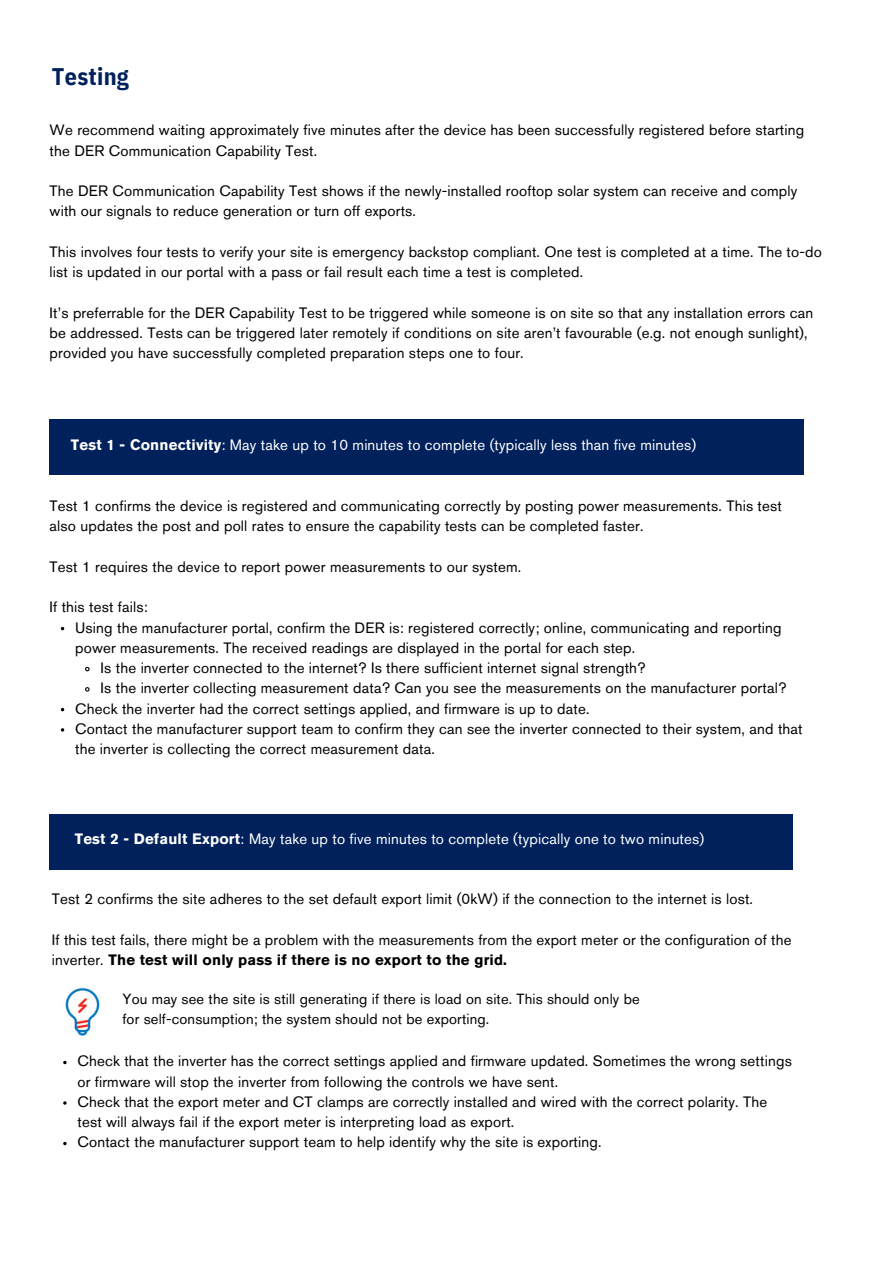
<style>
.page{position:relative;width:894px;height:1264px;background:#fff}
.page>*{position:absolute;margin:0;border:0;box-sizing:border-box;transform-origin:0 0}
.t1{font:700 24px "IBM Plex Sans Cond";letter-spacing:.01em;color:#00215b}
.t2{font:15px/20.2px "Akzidenz Grotesk Pro";letter-spacing:.01em;color:#000}
.t3{font:15px "Akzidenz Grotesk Pro";letter-spacing:.01em;color:#fff}
.t4{font:14.7px/20.2px "Akzidenz Grotesk Pro";letter-spacing:.01em;color:#000}
.s1{font-weight:700}
</style>
<div class="page">
<div style="left:50px;top:813px;width:743px;height:56px;background:#00215b"></div>
<svg style="left:63px;top:1060px;width:4px;height:4px"></svg>
<svg style="left:63px;top:1141px;width:4px;height:4px"></svg>
<div style="left:50px;top:419px;width:754px;height:55px;background:#00215b"></div>
<img style="left:65px;top:987px;width:35px;height:49px">
<svg style="left:85px;top:666px;width:5px;height:6px"></svg>
<svg style="left:85px;top:687px;width:5px;height:5px"></svg>
<p class="t1" style="left:52px;top:60px;width:78px">Testing</p>
<p class="t2" style="left:50px;top:121px;width:756px">We recommend waiting approximately five minutes after the device has been successfully registered before starting the DER Communication Capability Test.</p>
<p class="t2" style="left:50px;top:182px;width:749px">The DER Communication Capability Test shows if the newly-installed rooftop solar system can receive and comply with our signals to reduce generation or turn off exports.</p>
<p class="t2" style="left:50px;top:243px;width:773px">This involves four tests to verify your site is emergency backstop compliant. One test is completed at a time. The to-do list is updated in our portal with a pass or fail result each time a test is completed.</p>
<p class="t2" style="left:50px;top:304px;width:765px">It’s preferrable for the DER Capability Test to be triggered while someone is on site so that any installation errors can be addressed. Tests can be triggered later remotely if conditions on site aren’t favourable (e.g. not enough sunlight), provided you have successfully completed preparation steps one to four.</p>
<p class="t3" style="left:71px;top:439px;width:626px"><span class="s1">Test 1 - Connectivity</span>: May take up to 10 minutes to complete (typically less than five minutes)</p>
<p class="t2" style="left:50px;top:497px;width:733px">Test 1 confirms the device is registered and communicating correctly by posting power measurements. This test also updates the post and poll rates to ensure the capability tests can be completed faster.</p>
<p class="t2" style="left:50px;top:558px;width:473px">Test 1 requires the device to report power measurements to our system.</p>
<p class="t2" style="left:50px;top:598px;width:100px">If this test fails:</p>
<p class="t2" style="left:75px;top:618px;width:708px">Using the manufacturer portal, confirm the DER is: registered correctly; online, communicating and reporting power measurements. The received readings are displayed in the portal for each step.</p>
<p class="t2" style="left:101px;top:659px;width:546px">Is the inverter connected to the internet? Is there sufficient internet signal strength?</p>
<p class="t2" style="left:101px;top:679px;width:687px">Is the inverter collecting measurement data? Can you see the measurements on the manufacturer portal?</p>
<p class="t2" style="left:75px;top:699px;width:515px">Check the inverter had the correct settings applied, and firmware is up to date.</p>
<p class="t2" style="left:75px;top:720px;width:728px">Contact the manufacturer support team to confirm they can see the inverter connected to their system, and that the inverter is collecting the correct measurement data.</p>
<h1 class="t3" style="left:75px;top:832px;width:631px"><span class="s1">Test 2 - Default Export</span>: May take up to five minutes to complete (typically one to two minutes)</h1>
<p class="t2" style="left:52px;top:890px;width:702px">Test 2 confirms the site adheres to the set default export limit (0kW) if the connection to the internet is lost.</p>
<p class="t2" style="left:52px;top:931px;width:741px">If this test fails, there might be a problem with the measurements from the export meter or the configuration of the inverter. <span class="s1">The test will only pass if there is no export to the grid.</span></p>
<p class="t4" style="left:122px;top:990px;width:518px">You may see the site is still generating if there is load on site. This should only be for self-consumption; the system should not be exporting.</p>
<p class="t2" style="left:77px;top:1052px;width:715px">Check that the inverter has the correct settings applied and firmware updated. Sometimes the wrong settings or firmware will stop the inverter from following the controls we have sent.</p>
<p class="t2" style="left:77px;top:1093px;width:691px">Check that the export meter and CT clamps are correctly installed and wired with the correct polarity. The test will always fail if the export meter is interpreting load as export.</p>
<p class="t2" style="left:77px;top:1133px;width:525px">Contact the manufacturer support team to help identify why the site is exporting.</p>
</div>
